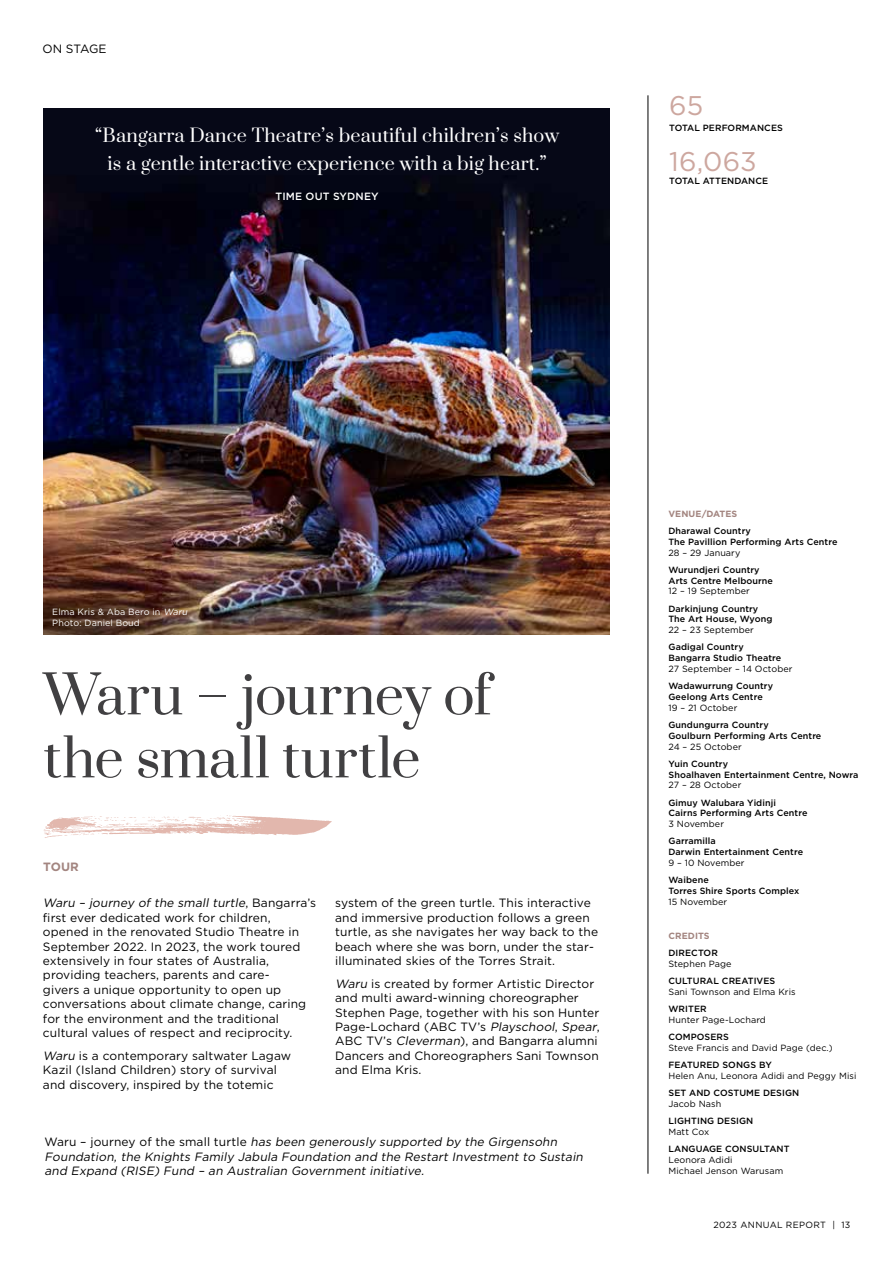
<style>
.page{position:relative;width:893px;height:1263px;background:#fff}
.page>*{position:absolute;margin:0;border:0;box-sizing:border-box;transform-origin:0 0}
.t1{font:52.5px/63px "Prata";letter-spacing:.005em;color:#414042}
.t2{font:27px "Gotham";letter-spacing:.01em;color:#cda79f}
.t3{font:18px/27.6px "Prata";letter-spacing:.01em;color:#fff;text-align:center}
.t4{font:12px/14.4px "Gotham";letter-spacing:.01em;color:#000}
.t5{font:italic 12px/14.4px "Gotham";color:#000}
.t6{font:700 12px "Gotham";color:#a38580}
.t7{font:500 10.5px "Gotham";letter-spacing:.015em;color:#fff}
.t8{font:500 9px/10.8px "Gotham";letter-spacing:.01em;color:#000}
.t9{font:9px/10.8px "Gotham";letter-spacing:.01em;color:#000}
.t10{font:9px/10.8px "Gotham";letter-spacing:.01em;color:#fff}
.t11{font:9px "Gotham";letter-spacing:.035em;color:#000}
.t12{font:700 9px "Gotham";letter-spacing:.01em;color:#a38580}
.s1{font-style:italic}
.s2{font-style:normal}
</style>
<div class="page">
<img style="left:43px;top:108px;width:566px;height:526px">
<svg style="left:44px;top:815px;width:288px;height:23px"></svg>
<hr style="left:648px;top:95px;width:1px;height:1079px;background:#000">
<p class="t4" style="left:43px;top:42px;width:65px">ON STAGE</p>
<h3 class="t3" style="left:95px;top:121px;width:466px">“Bangarra Dance Theatre’s beautiful children’s show is a gentle interactive experience with a big heart.”</h3>
<p class="t7" style="left:275px;top:189px;width:105px">TIME OUT SYDNEY</p>
<h2 class="t2" style="left:669px;top:88px;width:36px">65</h2>
<p class="t8" style="left:669px;top:122px;width:115px">TOTAL PERFORMANCES</p>
<h2 class="t2" style="left:669px;top:144px;width:89px">16,063</h2>
<p class="t8" style="left:669px;top:176px;width:101px">TOTAL ATTENDANCE</p>
<p class="t10" style="left:52px;top:606px;width:138px">Elma Kris &amp; Aba Bero in <span class="s1">Waru<br></span>Photo: Daniel Boud</p>
<h1 class="t1" style="left:43px;top:661px;width:450px">Waru – journey of the small turtle</h1>
<p class="t6" style="left:43px;top:859px;width:37px">TOUR</p>
<p class="t4" style="left:43px;top:896px;width:275px"><span class="s1">Waru – journey of the small turtle</span>, B a n g a r ra ’ s first ever dedicated work for children, opened in the renovated Studio Theatre in September 2022. In 2023, the work toured extensively in four states of Australia, providing teachers, parents and care-<br>givers a unique opportunity to open up conversations about climate change, caring for the environment and the traditional cultural values of respect and reciprocity.</p>
<p class="t4" style="left:43px;top:1048px;width:250px"><span class="s1">Waru</span> is a contemporary saltwater Lagaw<br>Kazil (Island Children) story of survival and discovery, inspired by the totemic</p>
<p class="t4" style="left:335px;top:896px;width:264px">system of the green turtle. This interactive and immersive production follows a green turtle, as she navigates her way back to the beach where she was born, under the star&shy;illuminated skies of the Torres Strait.</p>
<p class="t4" style="left:335px;top:976px;width:266px"><span class="s1">Waru</span> is created by former Artistic Director and multi award-winning choreographer Stephen Page, together with his son Hunter Page-Lochard (ABC TV’s <span class="s1">Playschool</span>, <span class="s1">Spear</span>, ABC TV’s <span class="s1">Cleverman</span>), and Bangarra alumni Dancers and Choreographers Sani Townson and Elma Kris.</p>
<p class="t5" style="left:44px;top:1134px;width:543px"><span class="s2">Wa r u – j o u r n ey o f t h e s m a l l t u r t l e</span> has been generously supported by the Girgensohn<br>Foundation, the Knights Family Jabula Foundation and the Restart Investment to Sustain and Expand (RISE) Fund – an Australian Government initiative.</p>
<p class="t12" style="left:668px;top:508px;width:70px">VENUE/DATES</p>
<p class="t8" style="left:668px;top:525px;width:170px">Dharawal Country<br>The Pavillion Performing Arts Centre</p>
<p class="t9" style="left:668px;top:547px;width:73px">28 – 29 January</p>
<p class="t8" style="left:668px;top:564px;width:106px">Wurundjeri Country<br>Arts Centre Melbourne</p>
<p class="t9" style="left:668px;top:586px;width:83px">12 – 19 September</p>
<p class="t8" style="left:668px;top:603px;width:106px">Darkinjung Country<br>The Art House, Wyong</p>
<p class="t9" style="left:668px;top:624px;width:87px">22 – 23 September</p>
<p class="t8" style="left:668px;top:642px;width:114px">Gadigal Country<br>Bangarra Studio Theatre</p>
<p class="t9" style="left:668px;top:663px;width:126px">27 September – 14 October</p>
<p class="t8" style="left:668px;top:680px;width:106px">Wadawurrung Country<br>Geelong Arts Centre</p>
<p class="t9" style="left:668px;top:702px;width:70px">19 – 21 October</p>
<p class="t8" style="left:668px;top:719px;width:154px">Gundungurra Country<br>Goulburn Performing Arts Centre</p>
<p class="t9" style="left:668px;top:741px;width:75px">24 – 25 October</p>
<p class="t8" style="left:668px;top:758px;width:191px">Yuin Country<br>Shoalhaven Entertainment Centre, Nowra</p>
<p class="t9" style="left:668px;top:779px;width:74px">27 – 28 October</p>
<p class="t8" style="left:668px;top:797px;width:141px">Gimuy Walubara Yidinji<br>Cairns Performing Arts Centre</p>
<p class="t9" style="left:668px;top:818px;width:57px">3 November</p>
<p class="t8" style="left:668px;top:836px;width:136px">Garramilla<br>Darwin Entertainment Centre</p>
<p class="t9" style="left:668px;top:857px;width:78px">9 – 10 November</p>
<p class="t8" style="left:668px;top:874px;width:132px">Waibene<br>Torres Shire Sports Complex</p>
<p class="t9" style="left:668px;top:896px;width:60px">15 November</p>
<p class="t12" style="left:668px;top:930px;width:43px">CREDITS</p>
<p class="t8" style="left:668px;top:947px;width:51px">DIRECTOR</p>
<p class="t9" style="left:668px;top:958px;width:65px">Stephen Page</p>
<p class="t8" style="left:668px;top:975px;width:108px">CULTURAL CREATIVES</p>
<p class="t9" style="left:668px;top:986px;width:129px">Sani Townson and Elma Kris</p>
<p class="t8" style="left:668px;top:1003px;width:40px">WRITER</p>
<p class="t9" style="left:668px;top:1014px;width:99px">Hunter Page-Lochard</p>
<p class="t8" style="left:668px;top:1031px;width:62px">COMPOSERS</p>
<p class="t9" style="left:668px;top:1042px;width:166px">Steve Francis and David Page (dec.)</p>
<p class="t8" style="left:668px;top:1059px;width:105px">FEATURED SONGS BY</p>
<p class="t9" style="left:668px;top:1070px;width:189px">Helen Anu, Leonora Adidi and Peggy Misi</p>
<p class="t8" style="left:668px;top:1087px;width:132px">SET AND COSTUME DESIGN</p>
<p class="t9" style="left:668px;top:1098px;width:54px">Jacob Nash</p>
<p class="t8" style="left:668px;top:1115px;width:86px">LIGHTING DESIGN</p>
<p class="t9" style="left:668px;top:1126px;width:42px">Matt Cox</p>
<p class="t8" style="left:668px;top:1143px;width:123px">LANGUAGE CONSULTANT</p>
<p class="t9" style="left:668px;top:1154px;width:116px">Leonora Adidi<br>Michael Jenson Warusam</p>
<p class="t11" style="left:714px;top:1219px;width:138px">2023 ANNUAL REPORT | 13</p>
</div>
